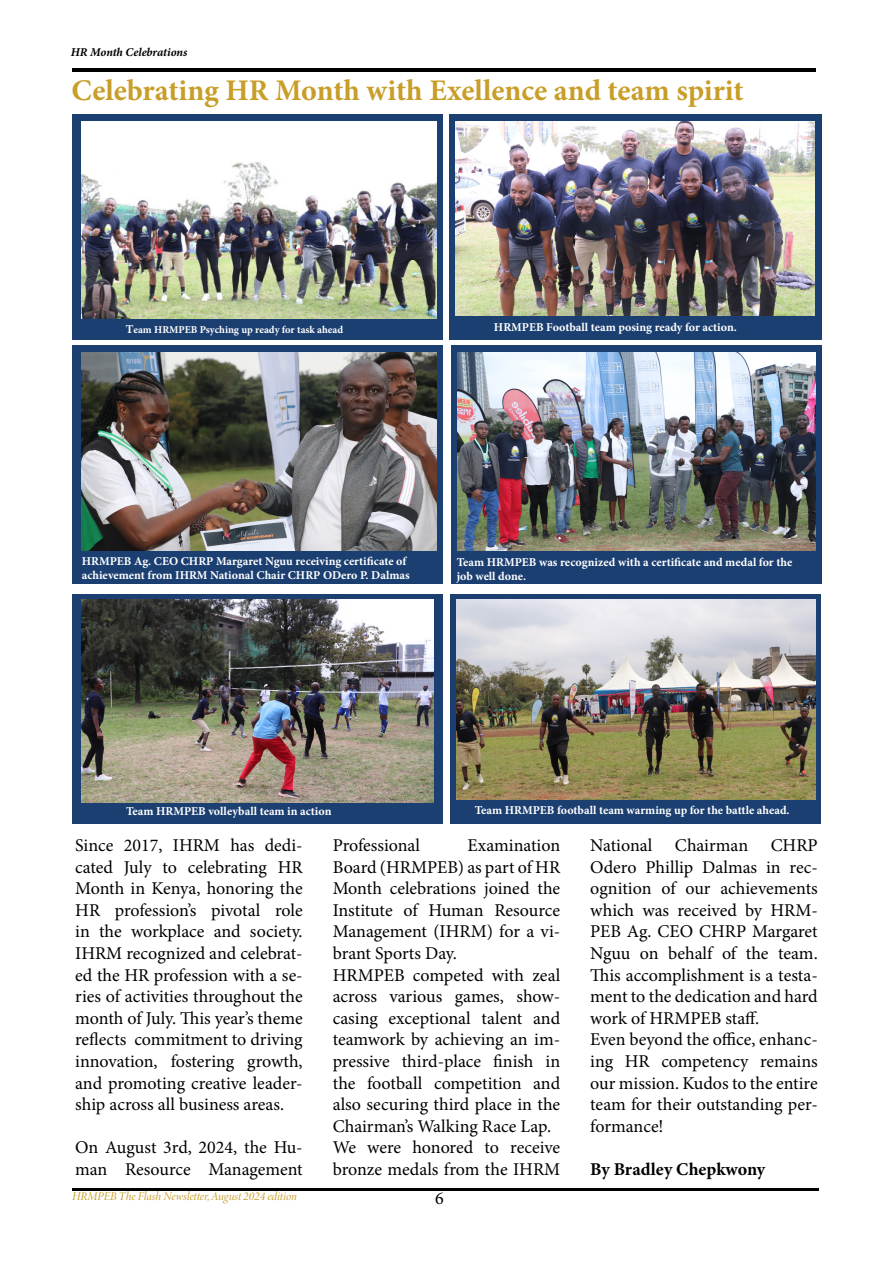
<style>
.page{position:relative;width:893px;height:1263px;background:#fff}
.page>*{position:absolute;margin:0;border:0;box-sizing:border-box;transform-origin:0 0}
.t1{font:700 30px "Minion Pro";letter-spacing:-.005em;color:#c89e29}
.t2{font:18px/21.6px "Minion Pro";letter-spacing:-.005em;color:#000;text-align:justify}
.t3{font:700 18px "Minion Pro";color:#000}
.t4{font:700 12px/14.4px "Minion Pro";color:#fff}
.t5{font:italic 12px "Minion Variable Concept";letter-spacing:-.04em;color:#c89e29}
.t6{font:italic 700 12px "Minion Pro";letter-spacing:-.005em;color:#000}
.t7{font:700 10.5px "Minion Pro";color:#fff}
.s1{font-size:12px}
</style>
<div class="page">
<hr style="left:72px;top:69px;width:743px;height:3px;background:#000">
<hr style="left:72px;top:1188px;width:746px;height:3px;background:#000">
<div style="left:72px;top:115px;width:371px;height:225px;background:#1b3f71"></div>
<div style="left:450px;top:115px;width:372px;height:225px;background:#1b3f71"></div>
<div style="left:451px;top:345px;width:370px;height:239px;background:#1b3f71"></div>
<div style="left:72px;top:345px;width:371px;height:239px;background:#1b3f71"></div>
<div style="left:72px;top:594px;width:371px;height:230px;background:#1b3f71"></div>
<div style="left:450px;top:594px;width:371px;height:230px;background:#1b3f71"></div>
<img style="left:81px;top:121px;width:356px;height:197px">
<img style="left:456px;top:121px;width:359px;height:195px">
<img style="left:82px;top:353px;width:355px;height:198px">
<img style="left:458px;top:352px;width:358px;height:199px">
<img style="left:81px;top:600px;width:352px;height:203px">
<img style="left:456px;top:600px;width:359px;height:199px">
<p class="t6" style="left:71px;top:43px;width:118px">HR Month Celebrations</p>
<p class="t1" style="left:71px;top:70px;width:674px">Celebrating HR Month with Exellence and team spirit</p>
<p class="t7" style="left:126px;top:322px;width:219px"><span class="s1">T</span>eam HRMPEB Psyching up ready for task ahead</p>
<p class="t4" style="left:494px;top:319px;width:244px">HRMPEB Football team posing ready for action.</p>
<p class="t4" style="left:82px;top:553px;width:329px">HRMPEB Ag. CEO CHRP Margaret Nguu receiving certificate of achievement from IHRM National Chair CHRP ODero P. Dalmas</p>
<p class="t4" style="left:457px;top:555px;width:337px">Team HRMPEB was recognized with a certificate and medal for the</p>
<p class="t4" style="left:457px;top:569px;width:71px">job well done.</p>
<p class="t4" style="left:126px;top:803px;width:207px">Team HRMPEB volleyball team in action</p>
<p class="t4" style="left:475px;top:803px;width:316px">Team HRMPEB football team warming up for the battle ahead.</p>
<p class="t2" style="left:75px;top:834px;width:229px">Since 2017, IHRM has dedi&shy;cated July to celebrating HR Month in Kenya, honoring the HR profession’s pivotal role in the workplace and society.<br>IHRM recognized and celebrat&shy;ed the HR profession with a se&shy;ries of activities throughout the month of July. This year’s theme reflects commitment to driving innovation, fostering growth, and promoting creative leader&shy;ship across all business areas.</p>
<p class="t2" style="left:75px;top:1137px;width:229px">On August 3rd, 2024, the Hu&shy;man Resource Management</p>
<p class="t5" style="left:72px;top:1187px;width:227px">HRMPEB The Flash Newsletter, August 2024 edition</p>
<p class="t2" style="left:333px;top:834px;width:89px">Professional</p>
<p class="t2" style="left:333px;top:834px;width:229px;text-indent:135px">Examination Board (HRMPEB) as part of HR Month celebrations joined the Institute of Human Resource Management (IHRM) for a vi&shy;brant Sports Day.</p>
<p class="t2" style="left:333px;top:964px;width:229px">HRMPEB competed with zeal across various games, show&shy;casing exceptional talent and teamwork by achieving an im&shy;pressive third-place finish in the football competition and also securing third place in the Chairman’s Walking Race Lap.</p>
<p class="t2" style="left:333px;top:1137px;width:229px">We were honored to receive bronze medals from the IHRM</p>
<p class="t2" style="left:435px;top:1187px;width:10px">6</p>
<p class="t2" style="left:590px;top:834px;width:64px">National</p>
<p class="t2" style="left:675px;top:834px;width:75px">Chairman</p>
<p class="t2" style="left:590px;top:834px;width:229px;text-indent:180px">CHRP Odero Phillip Dalmas in rec&shy;ognition of our achievements which was received by HRM-PEB Ag. CEO CHRP Margaret Nguu on behalf of the team.<br>This accomplishment is a testa&shy;ment to the dedication and hard work of HRMPEB staff.</p>
<p class="t2" style="left:590px;top:1029px;width:229px">Even beyond the office, enhanc&shy;ing HR competency remains our mission. Kudos to the entire team for their outstanding per&shy;formance!</p>
<p class="t3" style="left:590px;top:1156px;width:177px">By Bradley Chepkwony</p>
</div>
